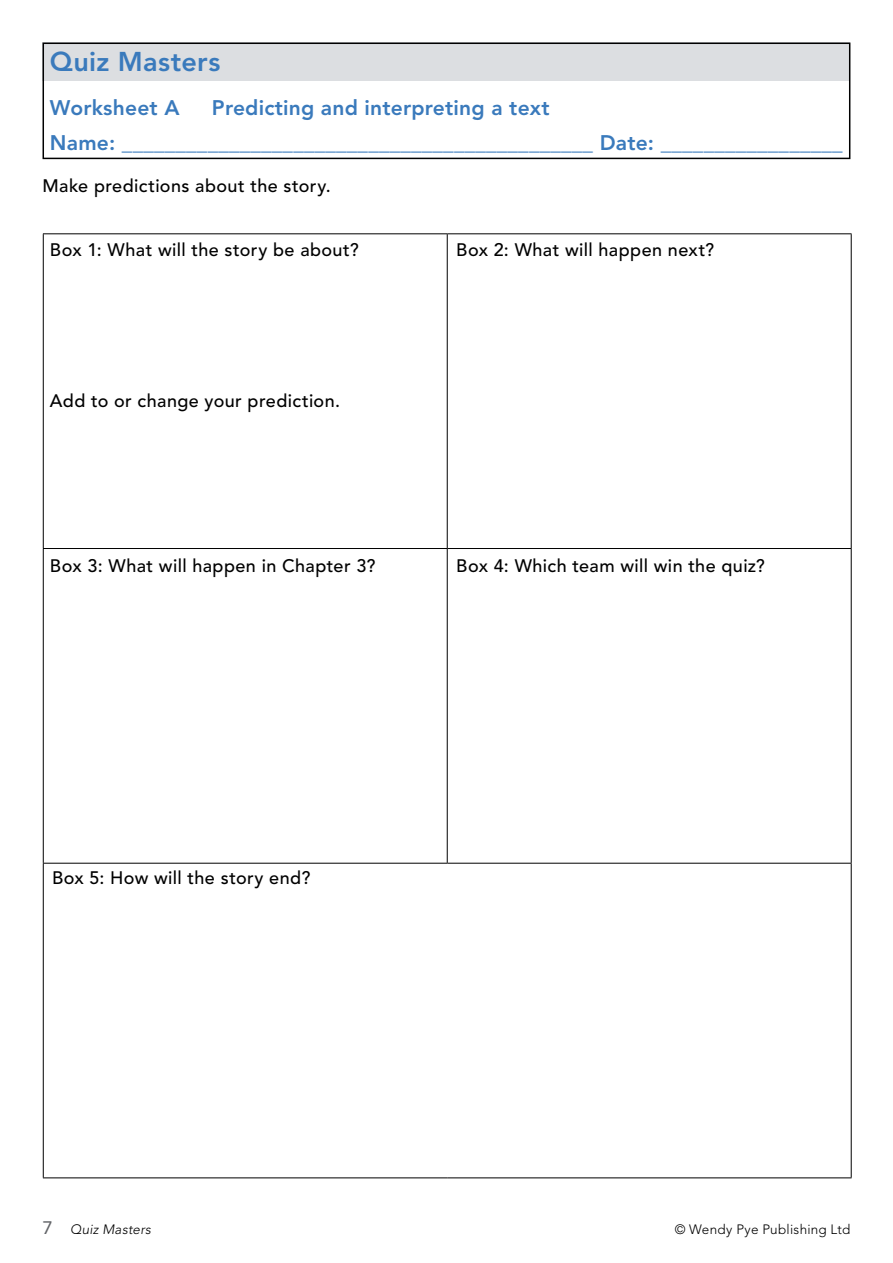
<style>
.page{position:relative;width:893px;height:1263px;background:#fff}
.page>*{position:absolute;margin:0;border:0;box-sizing:border-box;transform-origin:0 0}
.t1{font:800 27px "Avenir LT Std";letter-spacing:.015em;color:#3a7abc}
.t2{font:800 21px/35.5px "Avenir LT Std";letter-spacing:.01em;color:#3a7abc}
.t3{font:500 18px "Avenir LT Std";letter-spacing:.025em;color:#000}
.t4{font:300 13.5px "Avenir LT Std";letter-spacing:.02em;color:#000}
.t5{font:italic 300 13.5px "Avenir LT Std";letter-spacing:.02em;color:#000}
.s1{font-weight:400;font-style:normal;font-size:18px;color:#636569}
</style>
<div class="page">
<div style="left:43px;top:43px;width:807px;height:38px;background:#dcdee1"></div>
<div style="left:43px;top:43px;width:807px;height:116px;border:2px solid #000"></div>
<hr style="left:43px;top:233px;width:404px;height:1px;background:#000">
<hr style="left:43px;top:234px;width:1px;height:314px;background:#000">
<hr style="left:447px;top:233px;width:405px;height:1px;background:#000">
<hr style="left:447px;top:234px;width:1px;height:314px;background:#000">
<hr style="left:851px;top:234px;width:1px;height:314px;background:#000">
<hr style="left:43px;top:548px;width:404px;height:1px;background:#000">
<hr style="left:43px;top:549px;width:1px;height:314px;background:#000">
<hr style="left:447px;top:548px;width:405px;height:1px;background:#000">
<hr style="left:447px;top:549px;width:1px;height:314px;background:#000">
<hr style="left:851px;top:549px;width:1px;height:314px;background:#000">
<hr style="left:43px;top:863px;width:404px;height:1px;background:#000">
<hr style="left:43px;top:863px;width:1px;height:314px;background:#000">
<hr style="left:447px;top:863px;width:405px;height:1px;background:#000">
<hr style="left:851px;top:863px;width:1px;height:314px;background:#000">
<hr style="left:43px;top:1177px;width:404px;height:1px;background:#000">
<hr style="left:447px;top:1177px;width:405px;height:1px;background:#000">
<h1 class="t1" style="left:50px;top:45px;width:172px">Quiz Masters</h1>
<p class="t2" style="left:50px;top:90px;width:131px">Worksheet A</p>
<p class="t2" style="left:50px;top:90px;width:794px;text-indent:162px">Predicting and interpreting a text<br>Name: ____________________________________________ Date: _________________</p>
<p class="t3" style="left:43px;top:176px;width:290px">Make predictions about the story.</p>
<p class="t3" style="left:50px;top:240px;width:310px">Box 1: What will the story be about?</p>
<p class="t3" style="left:50px;top:391px;width:292px">Add to or change your prediction.</p>
<p class="t3" style="left:456px;top:240px;width:259px">Box 2: What will happen next?</p>
<p class="t3" style="left:50px;top:555px;width:327px">Box 3: What will happen in Chapter 3?</p>
<p class="t3" style="left:456px;top:555px;width:310px">Box 4: Which team will win the quiz?</p>
<p class="t3" style="left:52px;top:868px;width:260px">Box 5: How will the story end?</p>
<p class="t5" style="left:43px;top:1222px;width:110px"><span class="s1">7</span> Quiz Masters</p>
<p class="t4" style="left:675px;top:1221px;width:177px">© Wendy Pye Publishing Ltd</p>
</div>
